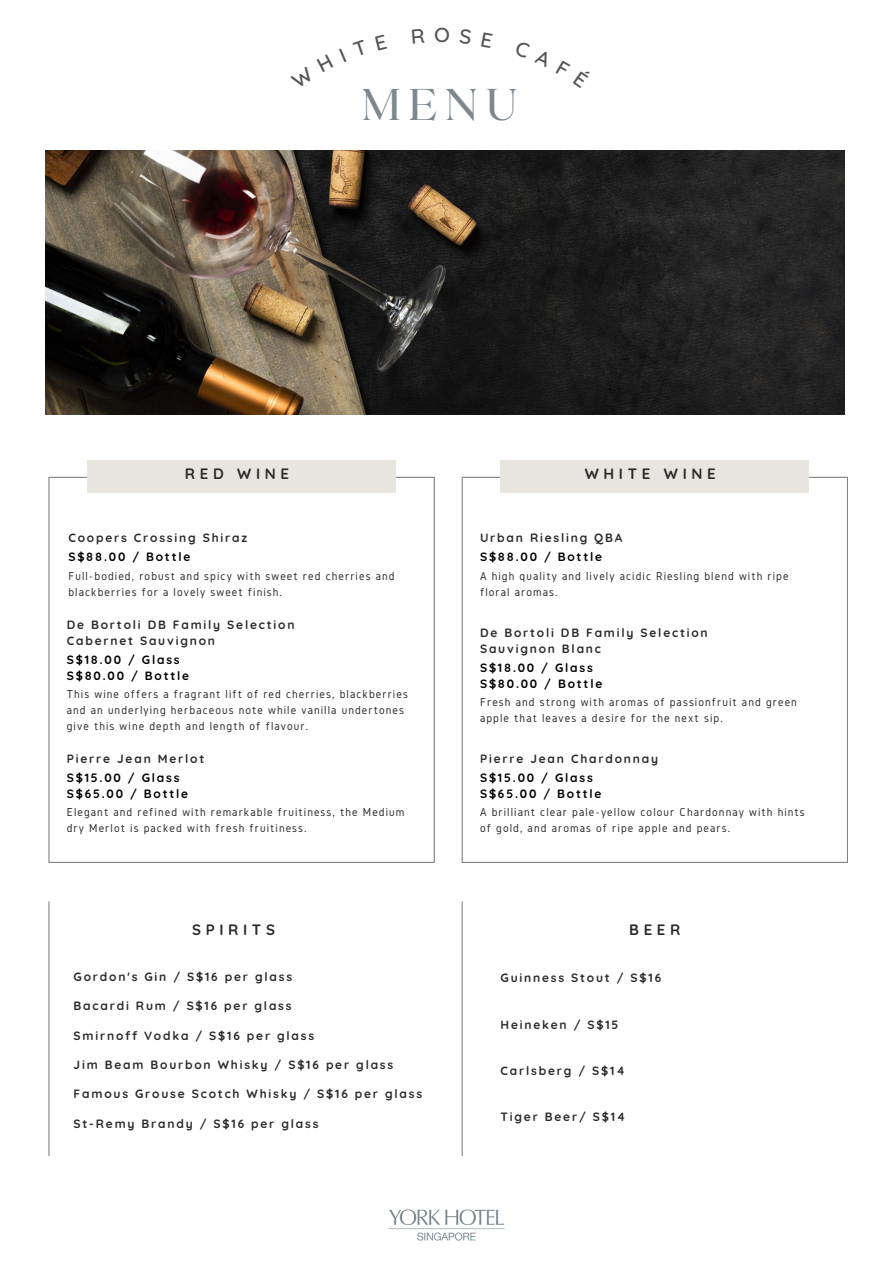
<style>
.page{position:relative;width:893px;height:1264px;background:#fff}
.page>*{position:absolute;margin:0;border:0;box-sizing:border-box;transform-origin:0 0}
.t1{font:44.4px "Roxborough CF";color:#7c878e}
.t2{font:700 15px "Quicksand";letter-spacing:.31em;color:#2b2b2b}
.t3{font:12px/16px "Gidole";letter-spacing:.09em;color:#2b2b2b}
.t4{font:700 12px/16px "Quicksand";letter-spacing:.15em;color:#2b2b2b}
.t5{font:700 12px/16px "Quicksand";letter-spacing:.15em;color:#000}
</style>
<div class="page">
<img style="left:389px;top:1209px;width:115px;height:31px">
<hr style="left:48px;top:901px;width:1px;height:254px;background:#848484">
<hr style="left:461px;top:901px;width:1px;height:254px;background:#848484">
<img style="left:46px;top:151px;width:798px;height:263px">
<svg style="left:48px;top:477px;width:387px;height:386px"></svg>
<div style="left:87px;top:460px;width:309px;height:33px;background:#e8e5de"></div>
<svg style="left:461px;top:477px;width:387px;height:386px"></svg>
<div style="left:500px;top:460px;width:309px;height:33px;background:#e8e5de"></div>
<h1 class="t1" style="left:362px;top:75px;width:157px">MENU</h1>
<h3 class="t2" style="left:185px;top:464px;width:106px">RED WINE</h3>
<h4 class="t2" style="left:584px;top:464px;width:132px">WHITE WINE</h4>
<p class="t4" style="left:68px;top:529px;width:180px">Coopers Crossing Shiraz</p>
<p class="t5" style="left:68px;top:549px;width:123px">S$88.00 / Bottle</p>
<p class="t3" style="left:68px;top:567px;width:328px">Full-bodied, robust and spicy with sweet red cherries and blackberries for a lovely sweet finish.</p>
<p class="t4" style="left:67px;top:616px;width:229px">De Bortoli DB Family Selection<br>Cabernet Sauvignon</p>
<p class="t5" style="left:67px;top:651px;width:124px">S$18.00 / Glass<br>S$80.00 / Bottle</p>
<p class="t3" style="left:67px;top:686px;width:342px">This wine offers a fragrant lift of red cherries, blackberries and an underlying herbaceous note while vanilla undertones give this wine depth and length of flavour.</p>
<h4 class="t4" style="left:67px;top:750px;width:139px">Pierre Jean Merlot</h4>
<h4 class="t5" style="left:67px;top:769px;width:123px">S$15.00 / Glass<br>S$65.00 / Bottle</h4>
<h4 class="t3" style="left:67px;top:804px;width:339px">Elegant and refined with remarkable fruitiness, the Medium dry Merlot is packed with fresh fruitiness.</h4>
<h4 class="t2" style="left:192px;top:919px;width:84px">SPIRITS</h4>
<p class="t4" style="left:74px;top:968px;width:220px">Gordon's Gin / S$16 per glass</p>
<h4 class="t4" style="left:74px;top:997px;width:219px">Bacardi Rum / S$16 per glass</h4>
<h4 class="t4" style="left:74px;top:1026px;width:242px">Smirnoff Vodka / S$16 per glass</h4>
<h3 class="t4" style="left:74px;top:1056px;width:321px">Jim Beam Bourbon Whisky / S$16 per glass</h3>
<h4 class="t4" style="left:74px;top:1085px;width:350px">Famous Grouse Scotch Whisky / S$16 per glass</h4>
<p class="t4" style="left:74px;top:1115px;width:246px">St-Remy Brandy / S$16 per glass</p>
<p class="t4" style="left:480px;top:529px;width:144px">Urban Riesling QBA</p>
<p class="t5" style="left:480px;top:549px;width:123px">S$88.00 / Bottle</p>
<p class="t3" style="left:480px;top:567px;width:310px">A high quality and lively acidic Riesling blend with ripe floral aromas.</p>
<p class="t4" style="left:480px;top:624px;width:229px">De Bortoli DB Family Selection<br>Sauvignon Blanc</p>
<p class="t5" style="left:480px;top:659px;width:124px">S$18.00 / Glass<br>S$80.00 / Bottle</p>
<p class="t3" style="left:480px;top:694px;width:318px">Fresh and strong with aromas of passionfruit and green apple that leaves a desire for the next sip.</p>
<p class="t4" style="left:480px;top:750px;width:180px">Pierre Jean Chardonnay</p>
<p class="t5" style="left:480px;top:769px;width:123px">S$15.00 / Glass<br>S$65.00 / Bottle</p>
<p class="t3" style="left:480px;top:804px;width:326px">A brilliant clear pale-yellow colour Chardonnay with hints of gold, and aromas of ripe apple and pears.</p>
<h4 class="t2" style="left:629px;top:919px;width:53px">BEER</h4>
<h4 class="t4" style="left:500px;top:969px;width:162px">Guinness Stout / S$16</h4>
<h4 class="t4" style="left:500px;top:1016px;width:119px">Heineken / S$15</h4>
<h4 class="t4" style="left:500px;top:1062px;width:126px">Carlsberg / S$14</h4>
<h4 class="t4" style="left:500px;top:1108px;width:126px">Tiger Beer/ S$14</h4>
</div>
